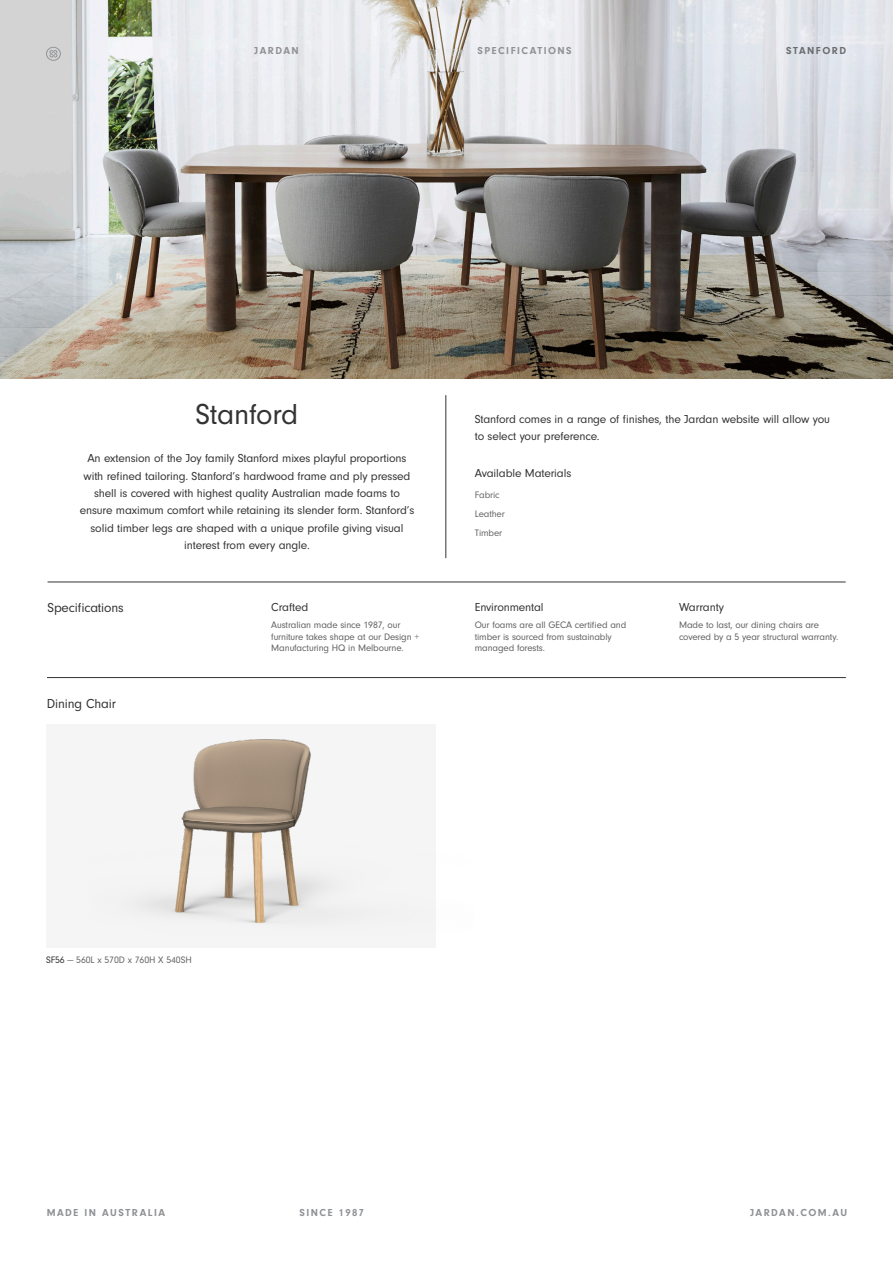
<style>
.page{position:relative;width:893px;height:1263px;background:#fff}
.page>*{position:absolute;margin:0;border:0;box-sizing:border-box;transform-origin:0 0}
.H2_-_32pt_Regular{font:30px "Neuzeit Gro";letter-spacing:-.01em;color:#333}
.H2_-_32pt_Regular-2{font:13.5px "Neuzeit Gro";letter-spacing:-.01em;color:#333}
.H2_-_32pt_Regular-3{font:12px/17.4px "Neuzeit Gro";letter-spacing:-.01em;color:#333;text-align:center}
.t1{font:700 10.5px "Neuzeit Gro";letter-spacing:.14em;color:#8f9194}
.t2{font:700 10.5px "Neuzeit Gro";letter-spacing:.14em;color:#6b6b6e}
.H2_-_32pt_Regular-4{font:9.75px/11.7px "Neuzeit Gro";letter-spacing:-.01em;color:#626262}
.H2_-_32pt_Regular-5{font:9.75px "Neuzeit Gro";letter-spacing:-.01em;color:#666}
.s1{color:#333}
</style>
<div class="page">
<hr style="left:48px;top:582px;width:798px;height:1px;background:#333">
<hr style="left:446px;top:395px;width:1px;height:163px;background:#333">
<hr style="left:47px;top:677px;width:799px;height:1px;background:#333">
<div style="left:46px;top:725px;width:390px;height:223px;background:#f5f5f5"></div>
<img style="left:142px;top:739px;width:184px;height:184px">
<img style="left:0;top:0;width:893px;height:378px">
<svg style="left:46px;top:47px;width:15px;height:14px"></svg>
<p class="t1" style="left:254px;top:44px;width:46px">JARDAN</p>
<p class="t1" style="left:477px;top:44px;width:96px">SPECIFICATIONS</p>
<p class="t2" style="left:786px;top:44px;width:61px">STANFORD</p>
<p class="H2_-_32pt_Regular" style="left:196px;top:398px;width:104px">Stanford</p>
<p class="H2_-_32pt_Regular-3" style="left:80px;top:450px;width:336px">An extension of the Joy family Stanford mixes playful proportions with refined tailoring. Stanford’s hardwood frame and ply pressed shell is covered with highest quality Australian made foams to ensure maximum comfort while retaining its slender form. Stanford’s solid timber legs are shaped with a unique profile giving visual interest from every angle.</p>
<p class="H2_-_32pt_Regular-2" style="left:48px;top:601px;width:78px">Specifications</p>
<p class="H2_-_32pt_Regular-3" style="left:271px;top:599px;width:39px">Crafted</p>
<p class="H2_-_32pt_Regular-4" style="left:271px;top:619px;width:150px">Australian made since 1987, our furniture takes shape at our Design +<br>Manufacturing HQ in Melbourne.</p>
<p class="H2_-_32pt_Regular-2" style="left:47px;top:696px;width:71px">Dining Chair</p>
<p class="H2_-_32pt_Regular-3" style="left:475px;top:411px;width:357px;text-align:left">Stanford comes in a range of finishes, the Jardan website will allow you to select your preference.</p>
<p class="H2_-_32pt_Regular-3" style="left:475px;top:464px;width:98px">Available Materials</p>
<p class="H2_-_32pt_Regular-5" style="left:475px;top:490px;width:26px">Fabric</p>
<p class="H2_-_32pt_Regular-5" style="left:475px;top:509px;width:32px">Leather</p>
<p class="H2_-_32pt_Regular-5" style="left:475px;top:528px;width:29px">Timber</p>
<p class="H2_-_32pt_Regular-3" style="left:475px;top:599px;width:70px">Environmental</p>
<p class="H2_-_32pt_Regular-4" style="left:475px;top:619px;width:153px">Our foams are all GECA certified and timber is sourced from sustainably managed forests.</p>
<p class="H2_-_32pt_Regular-3" style="left:679px;top:599px;width:47px">Warranty</p>
<p class="H2_-_32pt_Regular-4" style="left:679px;top:619px;width:161px">Made to last, our dining chairs are covered by a 5 year structural warranty.</p>
<p class="H2_-_32pt_Regular-5" style="left:46px;top:955px;width:147px"><span class="s1">SF56</span> — 560L x 570D x 760H X 540SH</p>
<p class="t1" style="left:47px;top:1207px;width:120px">MADE IN AUSTRALIA</p>
<p class="t1" style="left:299px;top:1207px;width:66px">SINCE 1987</p>
<p class="t1" style="left:750px;top:1207px;width:98px">JARDAN.COM.AU</p>
</div>
